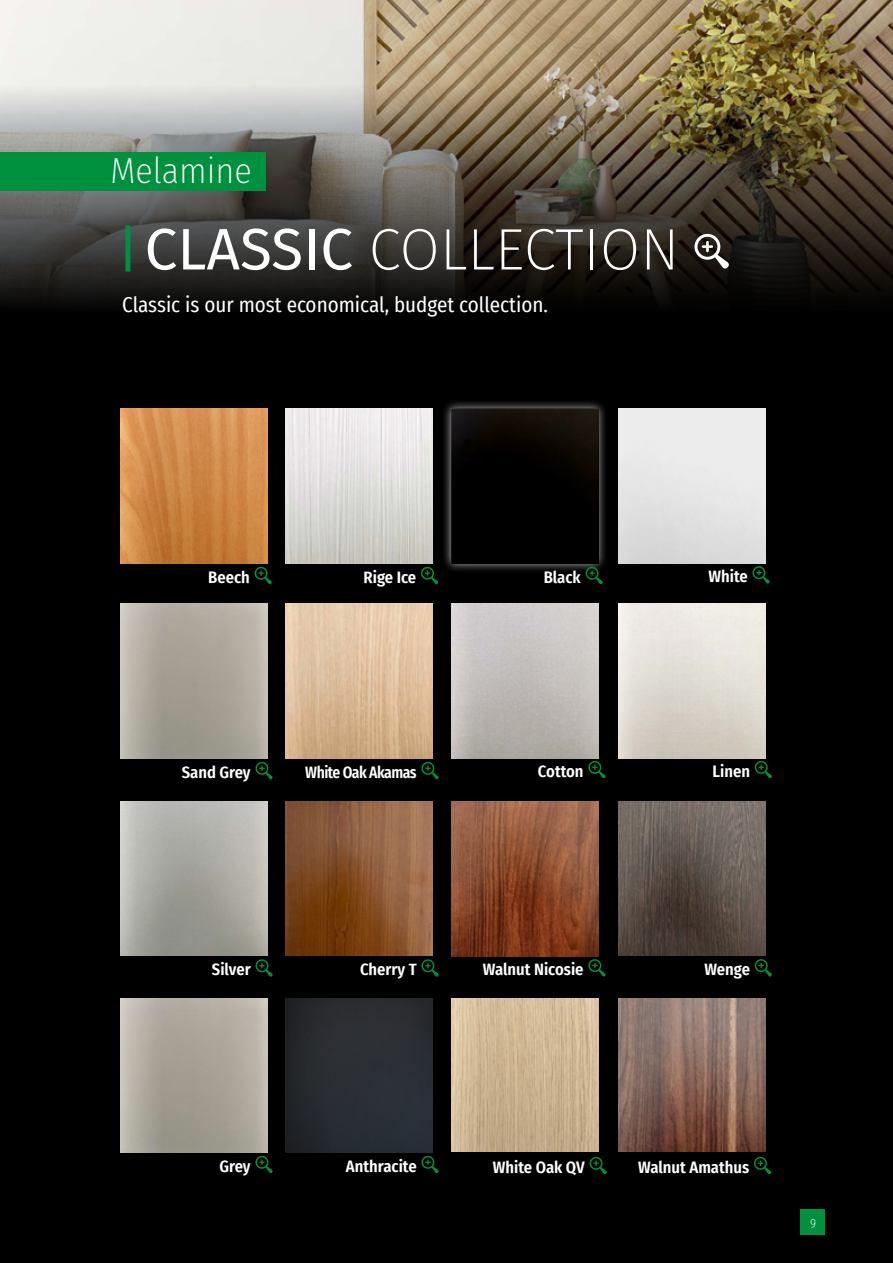
<style>
.page{position:relative;width:893px;height:1263px;background:#000}
.page>*{position:absolute;margin:0;border:0;box-sizing:border-box;transform-origin:0 0}
.t1{font:200 58.5px "Fira Sans";color:#fff}
.t2{font:200 36px "Fira Sans Condensed";color:#fff}
.t3{font:21px "Fira Sans Condensed";color:#fff}
.t4{font:600 16.5px "Fira Sans Condensed";color:#fff}
.t5{font:600 16.5px "Fira Sans Condensed";letter-spacing:-.03em;color:#fff;scale:.94 1}
.t6{font:200 12.9px "Fira Sans Condensed";color:#fff}
.s1{font-weight:400}
</style>
<div class="page">
<div style="left:800px;top:1209px;width:25px;height:26px;background:#00913e"></div>
<img style="left:0;top:0;width:893px;height:85px">
<img style="left:0;top:85px;width:893px;height:220px">
<img style="left:121px;top:998px;width:146px;height:154px">
<svg style="left:255px;top:1156px;width:18px;height:17px"></svg>
<img style="left:452px;top:603px;width:146px;height:155px">
<img style="left:121px;top:801px;width:146px;height:155px">
<img style="left:452px;top:801px;width:146px;height:155px">
<img style="left:452px;top:999px;width:146px;height:153px">
<img style="left:286px;top:801px;width:146px;height:155px">
<img style="left:286px;top:998px;width:146px;height:154px">
<svg style="left:421px;top:1156px;width:18px;height:17px"></svg>
<svg style="left:255px;top:959px;width:18px;height:18px"></svg>
<svg style="left:421px;top:959px;width:18px;height:18px"></svg>
<img style="left:121px;top:604px;width:146px;height:154px">
<img style="left:619px;top:603px;width:146px;height:155px">
<img style="left:619px;top:999px;width:146px;height:153px">
<svg style="left:588px;top:761px;width:18px;height:17px"></svg>
<svg style="left:755px;top:761px;width:17px;height:17px"></svg>
<img style="left:286px;top:604px;width:146px;height:154px">
<svg style="left:590px;top:1157px;width:17px;height:17px"></svg>
<svg style="left:255px;top:762px;width:18px;height:17px"></svg>
<svg style="left:421px;top:762px;width:18px;height:17px"></svg>
<svg style="left:754px;top:1157px;width:17px;height:17px"></svg>
<img style="left:619px;top:801px;width:146px;height:155px">
<div style="left:125px;top:225px;width:5px;height:47px;background:#00913e"></div>
<svg style="left:588px;top:959px;width:18px;height:18px"></svg>
<svg style="left:755px;top:959px;width:17px;height:18px"></svg>
<div style="left:0;top:152px;width:266px;height:38px;background:#00913e"></div>
<img style="left:619px;top:408px;width:146px;height:155px">
<img style="left:121px;top:409px;width:146px;height:154px">
<img style="left:286px;top:409px;width:146px;height:154px">
<div style="left:442px;top:400px;width:165px;height:173px;background:#fff;opacity:.75"></div>
<img style="left:452px;top:409px;width:146px;height:154px">
<svg style="left:255px;top:567px;width:17px;height:17px"></svg>
<svg style="left:421px;top:567px;width:17px;height:17px"></svg>
<svg style="left:586px;top:567px;width:17px;height:17px"></svg>
<svg style="left:752px;top:566px;width:18px;height:18px"></svg>
<svg style="left:694px;top:234px;width:35px;height:35px"></svg>
<h2 class="t2" style="left:111px;top:146px;width:143px">Melamine</h2>
<h1 class="t1" style="left:145px;top:208px;width:536px"><span class="s1">CLASSIC</span> COLLECTION</h1>
<p class="t3" style="left:122px;top:289px;width:427px">Classic is our most economical, budget collection.</p>
<p class="t4" style="left:208px;top:563px;width:43px">Beech</p>
<p class="t4" style="left:364px;top:563px;width:54px">Rige Ice</p>
<p class="t4" style="left:544px;top:563px;width:39px">Black</p>
<p class="t4" style="left:708px;top:563px;width:41px">White</p>
<p class="t4" style="left:182px;top:759px;width:70px">Sand Grey</p>
<p class="t5" style="left:305px;top:759px;width:120px">White Oak Akamas</p>
<p class="t4" style="left:538px;top:758px;width:47px">Cotton</p>
<p class="t4" style="left:712px;top:758px;width:39px">Linen</p>
<p class="t4" style="left:212px;top:956px;width:40px">Silver</p>
<p class="t4" style="left:220px;top:1152px;width:33px">Grey</p>
<p class="t4" style="left:360px;top:956px;width:58px">Cherry T</p>
<p class="t4" style="left:483px;top:956px;width:102px">Walnut Nicosie</p>
<p class="t4" style="left:704px;top:956px;width:47px">Wenge</p>
<p class="t4" style="left:346px;top:1152px;width:72px">Anthracite</p>
<p class="t4" style="left:493px;top:1153px;width:93px">White Oak QV</p>
<p class="t4" style="left:638px;top:1153px;width:112px">Walnut Amathus</p>
<p class="t6" style="left:810px;top:1214px;width:8px">9</p>
</div>
